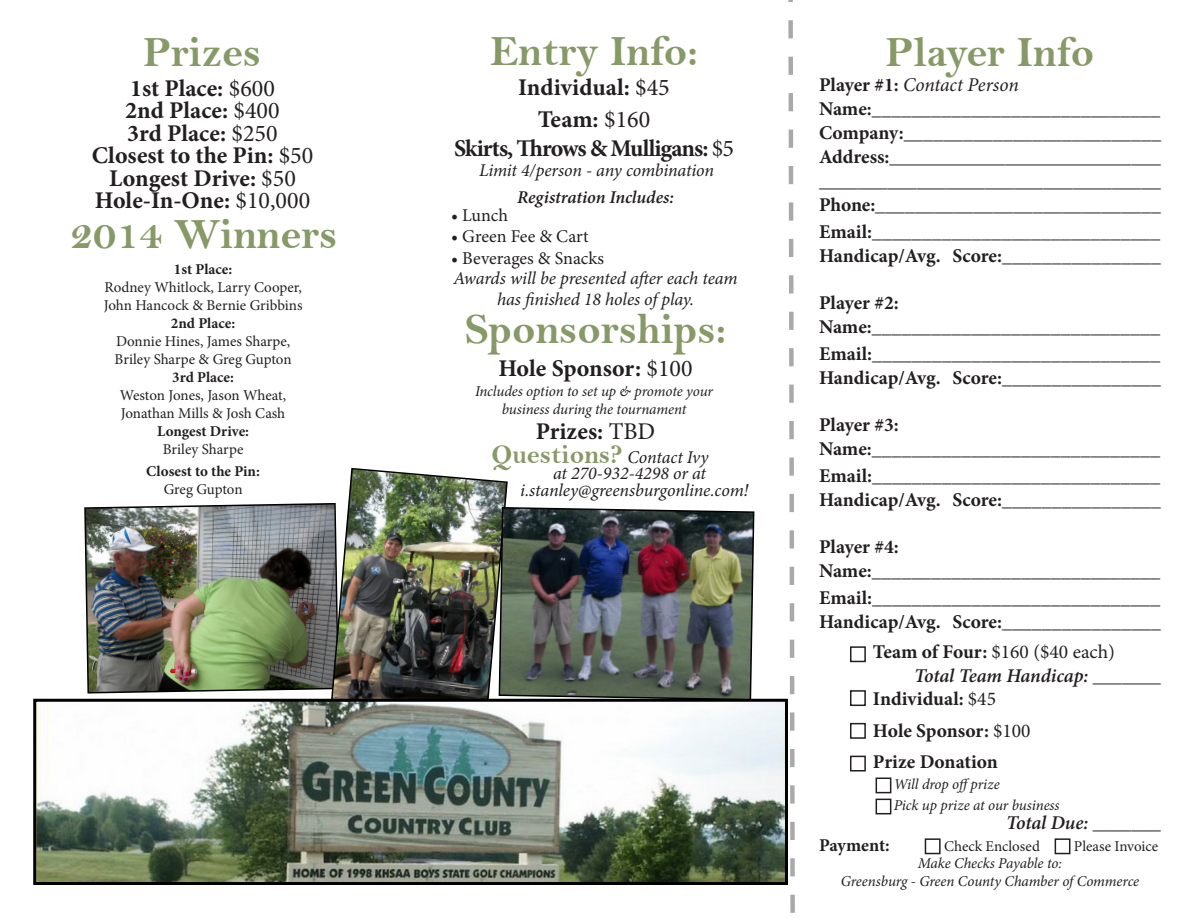
<style>
.page{position:relative;width:1188px;height:918px;background:#fff}
.page>*{position:absolute;margin:0;border:0;box-sizing:border-box;transform-origin:0 0}
.t1{font:43.5px "Bell MT Bold";color:#879967}
.t2{font:27px "Bell MT Bold";color:#879967}
.t3{font:700 24px/22.5px "Minion Pro";color:#231f20;text-align:center}
.t4{font:700 24px "Minion Pro";letter-spacing:-.04em;color:#231f20}
.t5{font:700 19.5px/24px "Minion Pro";letter-spacing:-.005em;color:#231f20}
.t6{font:19.5px/24px "Minion Pro";color:#231f20}
.t7{font:italic 600 19.5px "Minion Pro";letter-spacing:-.01em;color:#231f20}
.t8{font:italic 18px/21.6px "Minion Pro";letter-spacing:-.01em;color:#231f20;text-align:center}
.t9{font:18px "Minion Pro";color:#231f20}
.t10{font:italic 600 18px "Minion Pro";color:#231f20}
.t11{font:700 18px "Minion Pro";letter-spacing:-.005em;color:#231f20}
.t12{font:15px/18px "Minion Pro";letter-spacing:-.005em;color:#231f20}
.t13{font:italic 15px/18px "Minion Pro";letter-spacing:-.01em;color:#231f20;text-align:center}
.t14{font:700 15px "Minion Pro";color:#231f20}
.s1{font-weight:400}
.s2{font-family:"Minion Pro";font-style:italic;font-size:18px;color:#231f20}
.s3{font-weight:400;font-style:italic}
.s4{font-weight:700}
</style>
<div class="page">
<img style="left:84px;top:503px;width:246px;height:191px">
<img style="left:330px;top:467px;width:178px;height:232px">
<img style="left:37px;top:703px;width:747px;height:178px">
<div style="left:33px;top:699px;width:755px;height:186px;border:3px solid #000"></div>
<div style="left:850px;top:646px;width:16px;height:16px;border:2px solid #231f20"></div>
<div style="left:850px;top:690px;width:16px;height:16px;border:2px solid #231f20"></div>
<div style="left:850px;top:723px;width:16px;height:16px;border:2px solid #231f20"></div>
<div style="left:850px;top:756px;width:16px;height:16px;border:2px solid #231f20"></div>
<div style="left:876px;top:778px;width:15px;height:15px;border:2px solid #231f20"></div>
<div style="left:876px;top:799px;width:15px;height:15px;border:2px solid #231f20"></div>
<div style="left:1055px;top:838px;width:15px;height:16px;border:2px solid #231f20"></div>
<div style="left:925px;top:838px;width:16px;height:16px;border:2px solid #231f20"></div>
<img style="left:498px;top:506px;width:257px;height:195px">
<svg style="left:787px;top:0;width:8px;height:913px"></svg>
<h1 class="t1" style="left:143px;top:26px;width:119px">Prizes</h1>
<p class="t3" style="left:92px;top:76px;width:223px">1st Place: <span class="s1">$600<br></span>2nd Place: <span class="s1">$400<br></span>3rd Place: <span class="s1">$250<br></span>Closest to the Pin: <span class="s1">$50<br></span>Longest Drive: <span class="s1">$50<br></span>Hole-In-One: <span class="s1">$10,000</span></p>
<h1 class="t1" style="left:70px;top:209px;width:269px">2014 Winners</h1>
<p class="t14" style="left:174px;top:259px;width:60px">1st Place:</p>
<p class="t12" style="left:104px;top:279px;width:200px">Rodney Whitlock, Larry Cooper,<br>John Hancock &amp; Bernie Gribbins</p>
<p class="t14" style="left:171px;top:313px;width:66px">2nd Place:</p>
<p class="t12" style="left:115px;top:333px;width:178px">Donnie Hines, James Sharpe,<br>Briley Sharpe &amp; Greg Gupton</p>
<p class="t14" style="left:172px;top:367px;width:63px">3rd Place:</p>
<p class="t12" style="left:120px;top:387px;width:168px">Weston Jones, Jason Wheat,<br>Jonathan Mills &amp; Josh Cash</p>
<p class="t14" style="left:157px;top:421px;width:93px">Longest Drive:</p>
<p class="t12" style="left:163px;top:441px;width:82px">Briley Sharpe</p>
<p class="t14" style="left:146px;top:461px;width:115px">Closest to the Pin:</p>
<p class="t12" style="left:164px;top:480px;width:80px">Greg Gupton</p>
<h1 class="t1" style="left:490px;top:25px;width:209px">Entry Info:</h1>
<p class="t3" style="left:518px;top:72px;width:153px;line-height:31.5px">Individual: <span class="s1">$45<br></span>Team: <span class="s1">$160</span></p>
<p class="t4" style="left:454px;top:131px;width:281px">Skirts, Throws &amp; Mulligans: <span class="s1">$5</span></p>
<p class="t10" style="left:517px;top:184px;width:158px">Registration Includes:</p>
<p class="t9" style="left:451px;top:203px;width:58px">• Lunch</p>
<p class="t9" style="left:451px;top:225px;width:139px">• Green Fee &amp; Cart</p>
<p class="t9" style="left:451px;top:246px;width:154px">• Beverages &amp; Snacks</p>
<p class="t8" style="left:453px;top:267px;width:286px">Awards will be presented after each team has finished 18 holes of play.</p>
<p class="t8" style="left:479px;top:160px;width:236px">Limit 4/person - any combination</p>
<h1 class="t1" style="left:465px;top:304px;width:263px">Sponsorships:</h1>
<p class="t13" style="left:475px;top:382px;width:239px">Includes option to set up &amp; promote your business during the tournament</p>
<p class="t3" style="left:498px;top:356px;width:196px">Hole Sponsor: <span class="s1">$100</span></p>
<p class="t3" style="left:536px;top:419px;width:121px">Prizes: <span class="s1">TBD</span></p>
<h2 class="t2" style="left:492px;top:438px;width:218px">Questions? <span class="s2">Contact Ivy</span></h2>
<p class="t8" style="left:520px;top:465px;width:230px;line-height:16.5px">at 270-932-4298 or at i.stanley@greensburgonline.com!</p>
<h1 class="t1" style="left:886px;top:26px;width:210px">Player Info</h1>
<p class="t5" style="left:819px;top:73px;width:344px">Player #1: <span class="s3">Contact Person </span>Name:_____________________________ Company:__________________________ Address:____________________________ ___________________________________ Phone:_____________________________</p>
<p class="t6" style="left:819px;top:220px;width:344px"><span class="s4">Email:</span>_____________________________<br><span class="s4">Handicap/Avg. Score:</span>________________</p>
<p class="t5" style="left:819px;top:291px;width:343px">Player #2:<br>Name:_____________________________</p>
<p class="t6" style="left:819px;top:342px;width:344px"><span class="s4">Email:</span>_____________________________<br><span class="s4">Handicap/Avg. Score:</span>________________</p>
<p class="t5" style="left:819px;top:412px;width:343px">Player #3:<br>Name:_____________________________</p>
<p class="t6" style="left:819px;top:464px;width:344px"><span class="s4">Email:</span>_____________________________<br><span class="s4">Handicap/Avg. Score:</span>________________</p>
<p class="t5" style="left:819px;top:534px;width:343px">Player #4:<br>Name:_____________________________</p>
<p class="t6" style="left:819px;top:586px;width:344px"><span class="s4">Email:</span>_____________________________<br><span class="s4">Handicap/Avg. Score:</span>________________</p>
<p class="t6" style="left:873px;top:640px;width:243px"><span class="s4">Team of Four:</span> $160 ($40 each)</p>
<p class="t7" style="left:914px;top:662px;width:248px">Total Team Handicap: _______</p>
<p class="t5" style="left:873px;top:687px;width:125px">Individual: <span class="s1">$45</span></p>
<p class="t5" style="left:873px;top:714px;width:159px;line-height:31.5px">Hole Sponsor: <span class="s1">$100<br></span>Prize Donation</p>
<p class="t13" style="left:894px;top:774px;width:167px;line-height:21px;text-align:left">Will drop offprize<br>Pick up prize at our business</p>
<p class="t7" style="left:1006px;top:809px;width:156px">Total Due: _______</p>
<p class="t11" style="left:819px;top:833px;width:72px">Payment:</p>
<p class="t12" style="left:944px;top:838px;width:97px">Check Enclosed</p>
<p class="t12" style="left:1074px;top:838px;width:86px">Please Invoice</p>
<p class="t13" style="left:841px;top:854px;width:300px">Make Checks Payable to:<br>Greensburg - Green County Chamber of Commerce</p>
</div>
